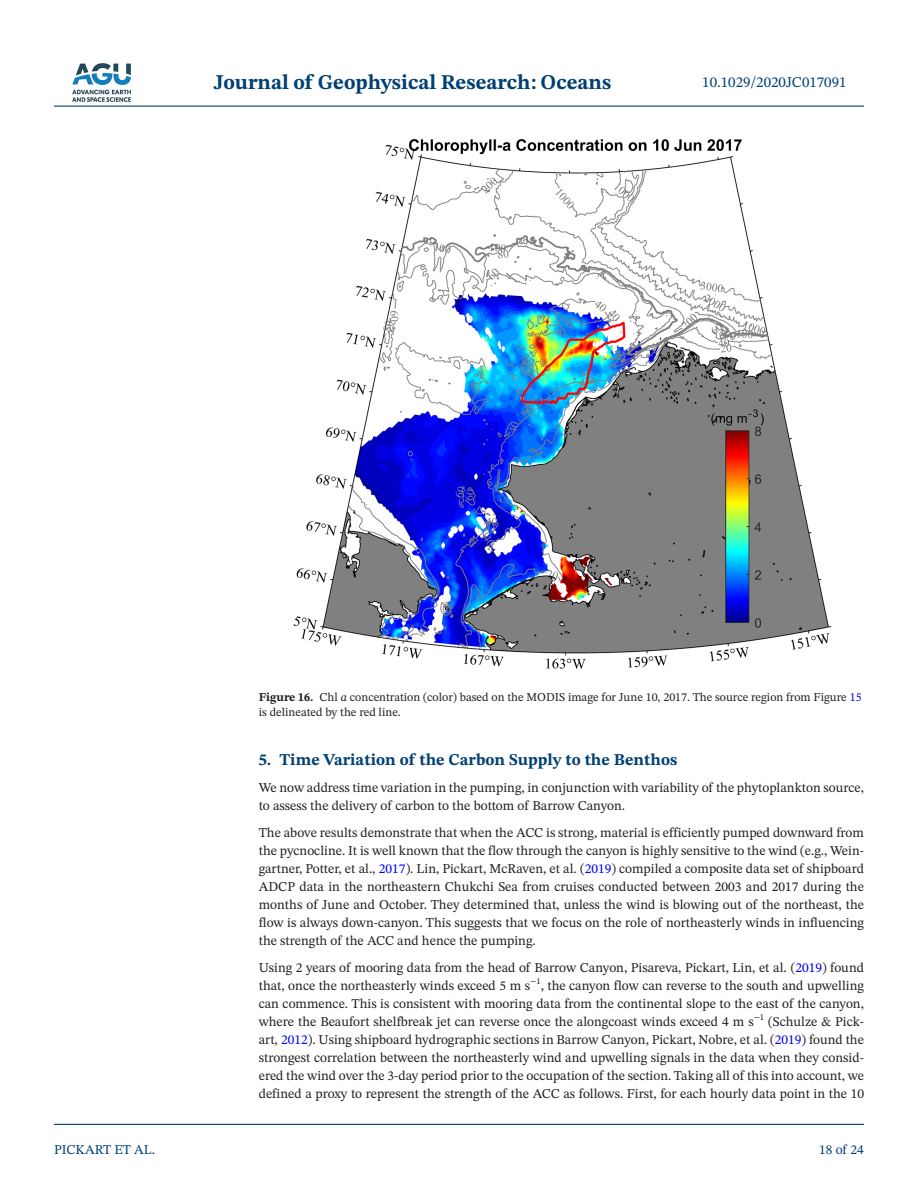
<style>
.page{position:relative;width:918px;height:1188px;background:#fff}
.page>*{position:absolute;margin:0;border:0;box-sizing:border-box;transform-origin:0 0}
.t1{font:700 21px "STIX Two Text";color:#004073}
.t2{font:700 16.5px "STIX Two Text";color:#004073}
.t3{font:15px "STIX Two Text";color:#004073}
.t4{font:13.5px/18px "STIX Two Text";color:#231f20;text-align:justify}
.t5{font:13.5px "STIX Two Text";color:#004073}
.t6{font:12px/15px "STIX Two Text";color:#231f20}
.s1{font-weight:700}
.s2{font-style:italic}
.s3{color:#00f}
</style>
<div class="page">
<hr style="left:54px;top:106px;width:810px;height:1px;background:#004073">
<hr style="left:54px;top:1124px;width:810px;height:1px;background:#004073">
<img style="left:72px;top:63px;width:59px;height:39px">
<img style="left:293px;top:139px;width:538px;height:530px">
<h1 class="t1" style="left:214px;top:67px;width:399px">Journal of Geophysical Research: Oceans</h1>
<p class="t3" style="left:702px;top:72px;width:146px">10.1029/2020JC017091</p>
<p class="t5" style="left:54px;top:1140px;width:102px">PICKART ET AL.</p>
<p class="t6" style="left:259px;top:689px;width:604px"><span class="s1">Figure 16.</span> Chl <span class="s2">a</span> concentration (color) based on the MODIS image for June 10, 2017. The source region from Figure <span class="s3">15 </span>is delineated by the red line.</p>
<p class="t2" style="left:259px;top:747px;width:420px">5. Time Variation of the Carbon Supply to the Benthos</p>
<p class="t4" style="left:259px;top:778px;width:607px">We now address time variation in the pumping, in conjunction with variability of the phytoplankton source, to assess the delivery of carbon to the bottom of Barrow Canyon.</p>
<p class="t4" style="left:259px;top:823px;width:607px">The above results demonstrate that when the ACC is strong, material is efficiently pumped downward from the pycnocline. It is well known that the flow through the canyon is highly sensitive to the wind (e.g., Wein&shy;gartner, Potter, et al., <span class="s3">2017</span>). Lin, Pickart, McRaven, et al. (<span class="s3">2019</span>) compiled a composite data set of shipboard ADCP data in the northeastern Chukchi Sea from cruises conducted between 2003 and 2017 during the months of June and October. They determined that, unless the wind is blowing out of the northeast, the flow is always down-canyon. This suggests that we focus on the role of northeasterly winds in influencing the strength of the ACC and hence the pumping.</p>
<p class="t4" style="left:259px;top:958px;width:607px">Using 2 years of mooring data from the head of Barrow Canyon, Pisareva, Pickart, Lin, et al. (<span class="s3">2019</span>) found that, once the northeasterly winds exceed 5 m s<sup>−1</sup>, the canyon flow can reverse to the south and upwelling can commence. This is consistent with mooring data from the continental slope to the east of the canyon, where the Beaufort shelfbreak jet can reverse once the alongcoast winds exceed 4 m s<sup>−1</sup> (Schulze &amp; Pick&shy;art, <span class="s3">2012</span>). Using shipboard hydrographic sections in Barrow Canyon, Pickart, Nobre, et al. (<span class="s3">2019</span>) found the strongest correlation between the northeasterly wind and upwelling signals in the data when they consid&shy;ered the wind over the 3-day period prior to the occupation of the section. Taking all of this into account, we defined a proxy to represent the strength of the ACC as follows. First, for each hourly data point in the 10</p>
<p class="t5" style="left:819px;top:1140px;width:46px">18 of 24</p>
</div>
